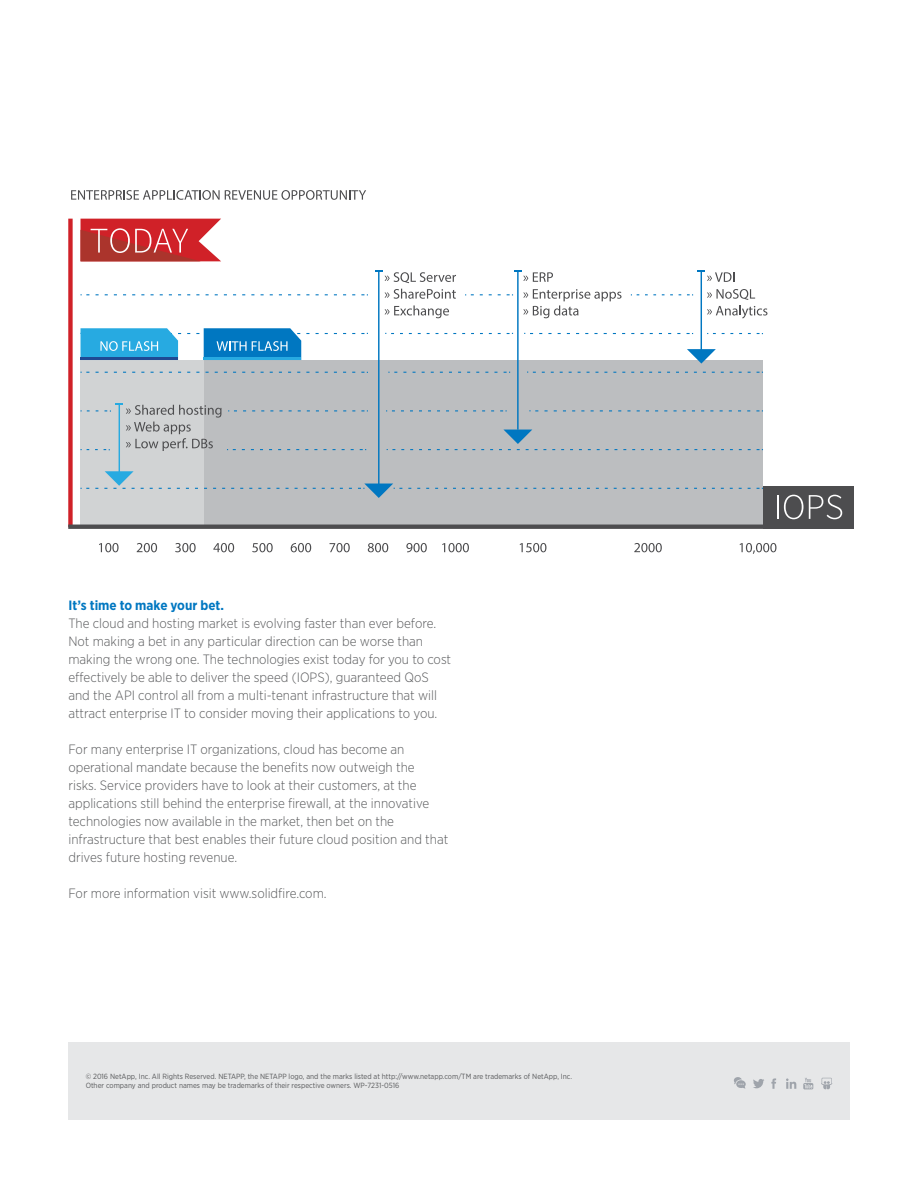
<style>
.page{position:relative;width:918px;height:1188px;background:#fff}
.page>*{position:absolute;margin:0;border:0;box-sizing:border-box;transform-origin:0 0}
.Body{font:300 13.5px/18px "Gotham Narrow";color:#58595b}
.Body_Head_L1{font:700 13.5px "Gotham Narrow";color:#0077c1}
.Copyright{font:7.5px/9px "Gotham Narrow";color:#58595b}
</style>
<div class="page">
<div style="left:68px;top:1042px;width:782px;height:78px;background:#e6e7e8"></div>
<svg style="left:803px;top:1078px;width:10px;height:11px"></svg>
<svg style="left:771px;top:1078px;width:5px;height:11px"></svg>
<svg style="left:786px;top:1078px;width:10px;height:11px"></svg>
<svg style="left:753px;top:1079px;width:11px;height:9px"></svg>
<svg style="left:821px;top:1078px;width:12px;height:12px"></svg>
<svg style="left:734px;top:1077px;width:12px;height:12px"></svg>
<div style="left:204px;top:360px;width:559px;height:167px;background:#bcbec0"></div>
<div style="left:81px;top:360px;width:123px;height:167px;background:#d1d3d4"></div>
<div style="left:68px;top:219px;width:5px;height:308px;background:#d02128"></div>
<svg style="left:81px;top:294px;width:287px;height:1px"></svg>
<svg style="left:465px;top:294px;width:48px;height:1px"></svg>
<svg style="left:385px;top:333px;width:128px;height:1px"></svg>
<svg style="left:631px;top:294px;width:62px;height:1px"></svg>
<svg style="left:524px;top:333px;width:169px;height:1px"></svg>
<svg style="left:707px;top:333px;width:56px;height:1px"></svg>
<svg style="left:527px;top:372px;width:236px;height:1px"></svg>
<svg style="left:388px;top:372px;width:122px;height:1px"></svg>
<svg style="left:81px;top:372px;width:287px;height:1px"></svg>
<svg style="left:529px;top:410px;width:234px;height:1px"></svg>
<svg style="left:386px;top:410px;width:121px;height:1px"></svg>
<div style="left:763px;top:486px;width:91px;height:43px;background:#4d4d4f"></div>
<svg style="left:81px;top:219px;width:140px;height:42px;background:#cc4849"></svg>
<hr style="left:777px;top:495px;width:2px;height:24px;background:#fff">
<svg style="left:784px;top:495px;width:19px;height:24px"></svg>
<svg style="left:809px;top:495px;width:33px;height:24px"></svg>
<svg style="left:99px;top:543px;width:20px;height:9px"></svg>
<svg style="left:137px;top:543px;width:20px;height:9px"></svg>
<svg style="left:175px;top:543px;width:21px;height:9px"></svg>
<svg style="left:213px;top:543px;width:21px;height:9px"></svg>
<svg style="left:252px;top:543px;width:21px;height:9px"></svg>
<svg style="left:291px;top:543px;width:20px;height:9px"></svg>
<svg style="left:330px;top:543px;width:20px;height:9px"></svg>
<svg style="left:368px;top:543px;width:20px;height:9px"></svg>
<svg style="left:406px;top:543px;width:21px;height:9px"></svg>
<svg style="left:442px;top:543px;width:27px;height:9px"></svg>
<svg style="left:520px;top:543px;width:26px;height:9px"></svg>
<svg style="left:634px;top:543px;width:28px;height:9px"></svg>
<svg style="left:740px;top:543px;width:36px;height:11px"></svg>
<svg style="left:385px;top:289px;width:71px;height:10px"></svg>
<svg style="left:385px;top:305px;width:64px;height:13px"></svg>
<svg style="left:523px;top:289px;width:99px;height:29px"></svg>
<svg style="left:707px;top:289px;width:60px;height:29px"></svg>
<svg style="left:71px;top:190px;width:295px;height:10px"></svg>
<svg style="left:81px;top:471px;width:682px;height:27px"></svg>
<svg style="left:387px;top:430px;width:376px;height:20px"></svg>
<svg style="left:687px;top:349px;width:29px;height:15px"></svg>
<hr style="left:119px;top:404px;width:1px;height:69px;background:#27aae1">
<svg style="left:81px;top:403px;width:287px;height:48px"></svg>
<hr style="left:378px;top:271px;width:2px;height:214px;background:#0077c1">
<svg style="left:375px;top:270px;width:81px;height:13px"></svg>
<hr style="left:517px;top:271px;width:2px;height:159px;background:#0077c1">
<svg style="left:514px;top:270px;width:39px;height:12px"></svg>
<hr style="left:701px;top:271px;width:1px;height:81px;background:#0077c1">
<svg style="left:698px;top:270px;width:36px;height:12px"></svg>
<svg style="left:81px;top:328px;width:287px;height:32px"></svg>
<hr style="left:204px;top:358px;width:97px;height:2px;background:#27aae1">
<svg style="left:68px;top:525px;width:695px;height:4px;background:#515153"></svg>
<p class="Body_Head_L1" style="left:68px;top:597px;width:157px">It’s time to make your bet.</p>
<p class="Body" style="left:68px;top:614px;width:384px">The cloud and hosting market is evolving faster than ever before.<br>Not making a bet in any particular direction can be worse than making the wrong one. The technologies exist today for you to cost effectively be able to deliver the speed (IOPS), guaranteed QoS and the API control all from a multi-tenant infrastructure that will attract enterprise IT to consider moving their applications to you.</p>
<p class="Body" style="left:68px;top:740px;width:382px">For many enterprise IT organizations, cloud has become an operational mandate because the benefits now outweigh the<br>risks. Service providers have to look at their customers, at the applications still behind the enterprise firewall, at the innovative technologies now available in the market, then bet on the infrastructure that best enables their future cloud position and that drives future hosting revenue.</p>
<p class="Body" style="left:68px;top:884px;width:260px">For more information visit www.solidfire.com.</p>
<p class="Copyright" style="left:86px;top:1072px;width:488px">© 2016 NetApp, Inc. All Rights Reserved. NETAPP, the NETAPP logo, and the marks listed at http://www.netapp.com/TM are trademarks of NetApp, Inc.<br>Other company and product names may be trademarks of their respective owners. WP-7231-0516</p>
</div>
